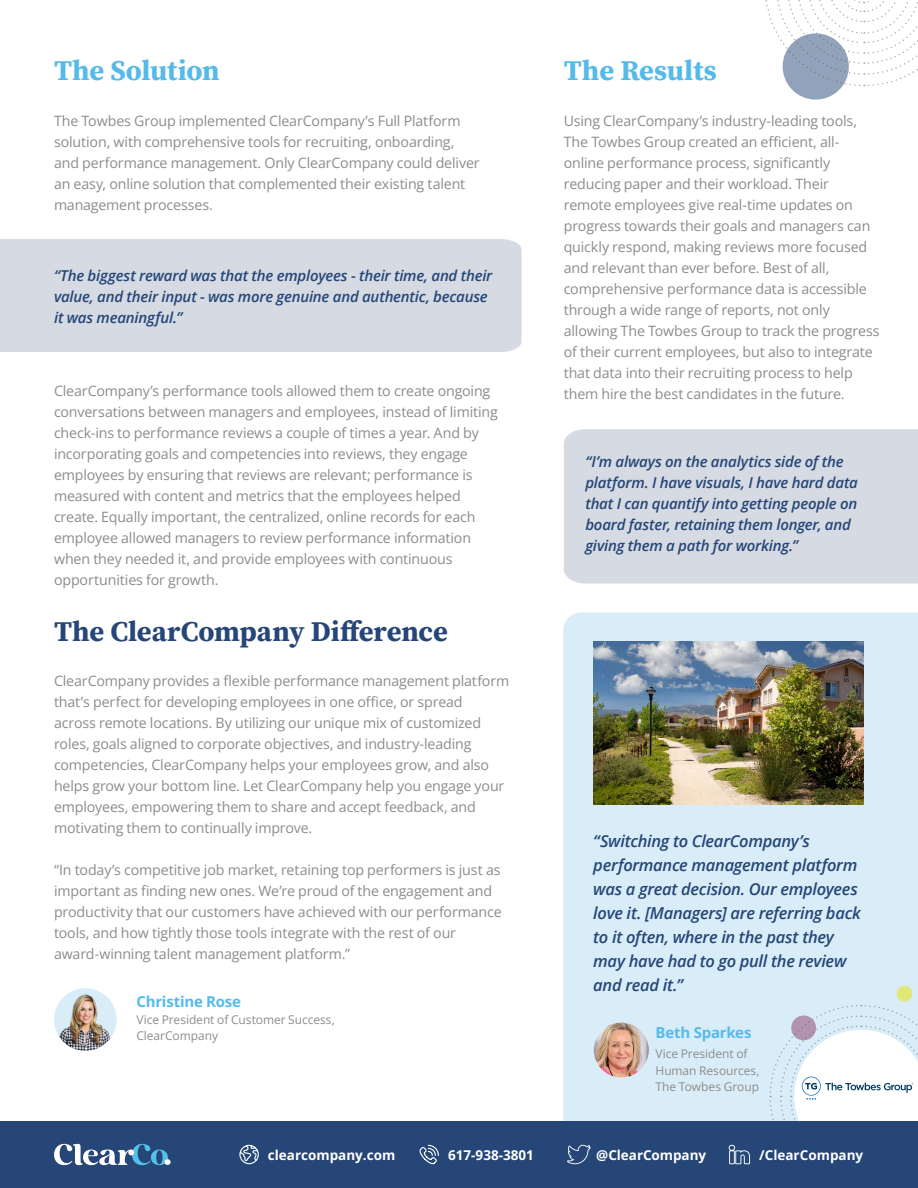
<style>
.page{position:relative;width:918px;height:1188px;background:#fff}
.page>*{position:absolute;margin:0;border:0;box-sizing:border-box;transform-origin:0 0}
.t1{font:700 28.5px "Source Serif Pro";letter-spacing:-.005em;color:#254677}
.t2{font:700 28.5px "Source Serif Pro";color:#55baea}
.t3{font:italic 600 16.5px/24px "Open Sans";letter-spacing:-.02em;color:#254677}
.t4{font:italic 600 15px/21px "Open Sans";letter-spacing:-.015em;color:#254677}
.t5{font:700 15px "Open Sans";letter-spacing:-.015em;color:#55baea}
.t6{font:14.25px/21px "Open Sans";letter-spacing:-.01em;color:#8c8c8c}
.t7{font:700 13.5px "Open Sans";color:#fff}
.t8{font:12px/16.5px "Open Sans";letter-spacing:-.005em;color:#8c8c8c}
</style>
<div class="page">
<div style="left:563px;top:612px;width:355px;height:509px;background:#d9edf8"></div>
<div style="left:897px;top:986px;width:15px;height:16px;background:#e2e77a;border-radius:50%"></div>
<img style="left:593px;top:642px;width:271px;height:162px">
<img style="left:54px;top:991px;width:63px;height:60px">
<div style="left:0;top:239px;width:522px;height:113px;background:#d5dae3"></div>
<div style="left:564px;top:429px;width:354px;height:155px;background:#d5dae3"></div>
<svg style="left:765px;top:0;width:153px;height:100px"></svg>
<div style="left:0;top:1121px;width:918px;height:67px;background:#254677"></div>
<svg style="left:54px;top:1144px;width:117px;height:21px"></svg>
<svg style="left:419px;top:1144px;width:20px;height:21px"></svg>
<svg style="left:239px;top:1144px;width:20px;height:21px"></svg>
<svg style="left:729px;top:1145px;width:21px;height:19px"></svg>
<svg style="left:567px;top:1145px;width:24px;height:19px"></svg>
<img style="left:594px;top:1022px;width:55px;height:56px;border-radius:28px">
<svg style="left:769px;top:1004px;width:149px;height:117px"></svg>
<h1 class="t2" style="left:54px;top:51px;width:167px">The Solution</h1>
<h1 class="t2" style="left:564px;top:51px;width:155px">The Results</h1>
<p class="t6" style="left:54px;top:110px;width:427px">The Towbes Group implemented ClearCompany’s Full Platform solution, with comprehensive tools for recruiting, onboarding, and performance management. Only ClearCompany could deliver an easy, online solution that complemented their existing talent management processes.</p>
<p class="t6" style="left:564px;top:110px;width:317px">Using ClearCompany’s industry-leading tools, The Towbes Group created an efficient, all&shy;online performance process, significantly reducing paper and their workload. Their remote employees give real-time updates on progress towards their goals and managers can quickly respond, making reviews more focused and relevant than ever before. Best of all, comprehensive performance data is accessible through a wide range of reports, not only allowing The Towbes Group to track the progress of their current employees, but also to integrate that data into their recruiting process to help them hire the best candidates in the future.</p>
<p class="t4" style="left:54px;top:265px;width:440px">“The biggest reward was that the employees - their time, and their value, and their input - was more genuine and authentic, because it was meaningful.”</p>
<p class="t6" style="left:54px;top:380px;width:445px">ClearCompany’s performance tools allowed them to create ongoing conversations between managers and employees, instead of limiting check-ins to performance reviews a couple of times a year. And by incorporating goals and competencies into reviews, they engage employees by ensuring that reviews are relevant; performance is measured with content and metrics that the employees helped create. Equally important, the centralized, online records for each employee allowed managers to review performance information when they needed it, and provide employees with continuous opportunities for growth.</p>
<p class="t4" style="left:585px;top:451px;width:274px">“I’m always on the analytics side of the platform. I have visuals, I have hard data that I can quantify into getting people on board faster, retaining them longer, and giving them a path for working.”</p>
<h1 class="t1" style="left:54px;top:611px;width:395px">The ClearCompany Difference</h1>
<p class="t6" style="left:54px;top:670px;width:457px">ClearCompany provides a flexible performance management platform that’s perfect for developing employees in one office, or spread<br>across remote locations. By utilizing our unique mix of customized roles, goals aligned to corporate objectives, and industry-leading competencies, ClearCompany helps your employees grow, and also helps grow your bottom line. Let ClearCompany help you engage your employees, empowering them to share and accept feedback, and motivating them to continually improve.</p>
<p class="t6" style="left:54px;top:859px;width:449px">“In today’s competitive job market, retaining top performers is just as important as finding new ones. We’re proud of the engagement and productivity that our customers have achieved with our performance tools, and how tightly those tools integrate with the rest of our award-winning talent management platform.”</p>
<p class="t5" style="left:136px;top:991px;width:106px">Christine Rose</p>
<p class="t8" style="left:136px;top:1011px;width:200px">Vice President of Customer Success,<br>ClearCompany</p>
<p class="t3" style="left:593px;top:828px;width:269px">“Switching to ClearCompany’s performance management platform was a great decision. Our employees love it. [Managers] are referring back to it often, where in the past they may have had to go pull the review and read it.”</p>
<p class="t5" style="left:656px;top:1022px;width:97px">Beth Sparkes</p>
<p class="t8" style="left:656px;top:1045px;width:106px">Vice President of<br>Human Resources,<br>The Towbes Group</p>
<p class="t7" style="left:268px;top:1146px;width:129px">clearcompany.com</p>
<p class="t7" style="left:448px;top:1146px;width:87px">617-938-3801</p>
<p class="t7" style="left:596px;top:1146px;width:111px">@ClearCompany</p>
<p class="t7" style="left:759px;top:1146px;width:106px">/ClearCompany</p>
</div>
